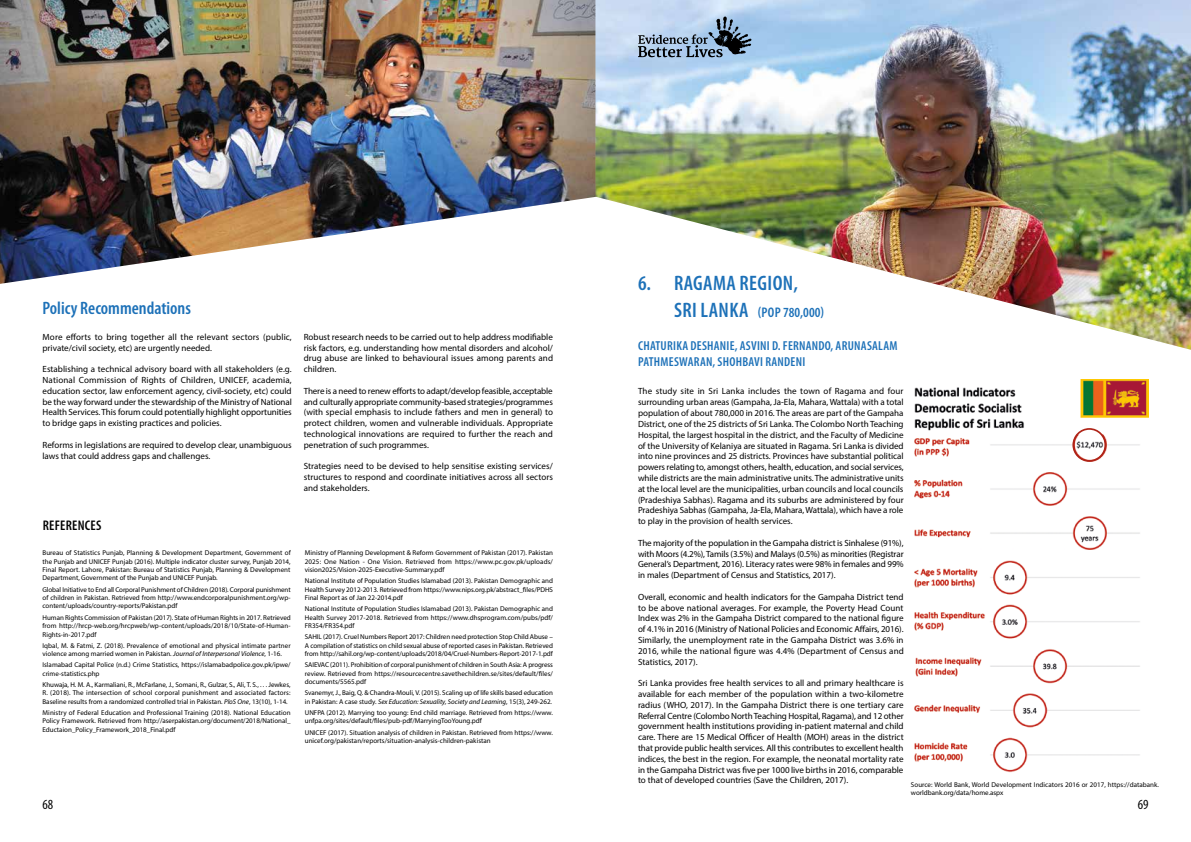
<style>
.page{position:relative;width:1191px;height:842px;background:#fff}
.page>*{position:absolute;margin:0;border:0;box-sizing:border-box;transform-origin:0 0}
.t1{font:600 condensed 21px "Myriad Pro";letter-spacing:.02em;color:#1d71b8}
.t2{font:600 condensed 18px "Myriad Pro";color:#1d71b8}
.t3{font:600 condensed 14px "Myriad Pro";color:#1d71b8}
.t4{font:600 condensed 14px "Myriad Pro";letter-spacing:.02em;color:#000}
.t5{font:condensed 14px "Myriad Pro";color:#000}
.t6{font:600 condensed 13px/16.8px "Myriad Pro";letter-spacing:.02em;color:#1d71b8}
.t7{font:9px/10.8px "Myriad Pro";color:#000;text-align:justify}
.t8{font:7px/8.4px "Myriad Pro";color:#000;text-align:justify}
.s1{font-style:italic}
.s2{font-size:21px}
</style>
<div class="page">
<img style="left:0;top:0;width:595px;height:284px">
<img style="left:914px;top:380px;width:234px;height:393px">
<img style="left:595px;top:0;width:596px;height:350px">
<svg style="left:638px;top:17px;width:113px;height:40px;background:#879cb4"></svg>
<div style="left:1072px;top:428px;width:34px;height:34px;border:2px solid #af2418;border-radius:50%"></div>
<h2 class="t2" style="left:43px;top:297px;width:150px">Policy Recommendations</h2>
<p class="t7" style="left:43px;top:331px;width:251px">More efforts to bring together all the relevant sectors (public, private/civil society, etc) are urgently needed.</p>
<p class="t7" style="left:43px;top:364px;width:251px">Establishing a technical advisory board with all stakeholders (e.g.<br>National Commission of Rights of Children, UNICEF, academia, education sector, law enforcement agency, civil-society, etc) could be the way forward under the stewardship of the Ministry of National Health Services. This forum could potentially highlight opportunities to bridge gaps in existing practices and policies.</p>
<p class="t7" style="left:43px;top:439px;width:251px">Reforms in legislations are required to develop clear, unambiguous laws that could address gaps and challenges.</p>
<h3 class="t4" style="left:43px;top:517px;width:60px">REFERENCES</h3>
<p class="t8" style="left:43px;top:549px;width:250px">Bureau of Statistics Punjab, Planning &amp; Development Department, Government of the Punjab and UNICEF Punjab (2016). Multiple indicator cluster survey, Punjab 2014, Final Report. Lahore, Pakistan: Bureau of Statistics Punjab, Planning &amp; Development Department, Government of the Punjab and UNICEF Punjab.</p>
<p class="t8" style="left:43px;top:585px;width:250px">Global Initiative to End all Corporal Punishment of Children (2018). Corporal punishment of children in Pakistan. Retrieved from http://www.endcorporalpunishment.org/wp&shy;content/uploads/country-reports/Pakistan.pdf</p>
<p class="t8" style="left:43px;top:613px;width:250px">Human Rights Commission of Pakistan (2017). State of Human Rights in 2017. Retrieved from http://hrcp-web.org/hrcpweb/wp-content/uploads/2018/10/State-of-Human-Rights-in-2017.pdf</p>
<p class="t8" style="left:43px;top:641px;width:250px">Iqbal, M. &amp; Fatmi, Z. (2018). Prevalence of emotional and physical intimate partner violence among married women in Pakistan. <span class="s1">Journal of Interpersonal Violence</span>, 1-16.</p>
<p class="t8" style="left:43px;top:661px;width:250px">Islamabad Capital Police (n.d.) Crime Statistics, https://islamabadpolice.gov.pk/ipwe/ crime-statistics.php</p>
<p class="t8" style="left:43px;top:680px;width:249px">Khuwaja, H. M. A., Karmaliani, R., McFarlane, J., Somani, R., Gulzar, S., Ali, T. S., . . . Jewkes, R. (2018). The intersection of school corporal punishment and associated factors:<br>Baseline results from a randomized controlled trial in Pakistan. <span class="s1">PloS One</span>, 13(10), 1-14.</p>
<p class="t8" style="left:43px;top:708px;width:250px">Ministry of Federal Education and Professional Training (2018). National Education Policy Framework. Retrieved from http://aserpakistan.org/document/2018/National_ Eductaion_Policy_Framework_2018_Final.pdf</p>
<p class="t7" style="left:304px;top:331px;width:251px">Robust research needs to be carried out to help address modifiable risk factors, e.g. understanding how mental disorders and alcohol/ drug abuse are linked to behavioural issues among parents and children.</p>
<p class="t7" style="left:304px;top:385px;width:251px">There is a need to renew efforts to adapt/develop feasible, acceptable and culturally appropriate community-based strategies/programmes (with special emphasis to include fathers and men in general) to protect children, women and vulnerable individuals. Appropriate technological innovations are required to further the reach and penetration of such programmes.</p>
<p class="t7" style="left:304px;top:461px;width:251px">Strategies need to be devised to help sensitise existing services/ structures to respond and coordinate initiatives across all sectors and stakeholders.</p>
<p class="t8" style="left:305px;top:549px;width:250px">Ministry of Planning Development &amp; Reform Government of Pakistan (2017). Pakistan 2025: One Nation - One Vision. Retrieved from https://www.pc.gov.pk/uploads/ vision2025/Vision-2025-Executive-Summary.pdf</p>
<p class="t8" style="left:305px;top:577px;width:250px">National Institute of Population Studies Islamabad (2013). Pakistan Demographic and Health Survey 2012-2013. Retrieved from https://www.nips.org.pk/abstract_files/PDHS Final Report as of Jan 22-2014.pdf</p>
<p class="t8" style="left:305px;top:605px;width:250px">National Institute of Population Studies Islamabad (2013). Pakistan Demographic and Health Survey 2017-2018. Retrieved from https://www.dhsprogram.com/pubs/pdf/ FR354/FR354.pdf</p>
<p class="t8" style="left:305px;top:633px;width:250px">SAHIL (2017). Cruel Numbers Report 2017: Children need protection Stop Child Abuse – A compilation of statistics on child sexual abuse of reported cases in Pakistan. Retrieved from http://sahil.org/wp-content/uploads/2018/04/Cruel-Numbers-Report-2017-1.pdf</p>
<p class="t8" style="left:305px;top:661px;width:250px">SAIEVAC (2011). Prohibition of corporal punishment of children in South Asia: A progress review. Retrieved from https://resourcecentre.savethechildren.se/sites/default/files/ documents/5565.pdf</p>
<p class="t8" style="left:305px;top:689px;width:249px">Svanemyr, J., Baig, Q. &amp; Chandra-Mouli, V. (2015). Scaling up of life skills based education in Pakistan: A case study. <span class="s1">Sex Education: Sexuality, Society and Learning</span>, 15(3), 249-262.</p>
<p class="t8" style="left:305px;top:708px;width:250px">UNFPA (2012). Marrying too young: End child marriage. Retrieved from https://www. unfpa.org/sites/default/files/pub-pdf/MarryingTooYoung.pdf</p>
<p class="t8" style="left:305px;top:728px;width:250px">UNICEF (2017). Situation analysis of children in Pakistan. Retrieved from https://www. unicef.org/pakistan/reports/situation-analysis-children-pakistan</p>
<h1 class="t1" style="left:638px;top:270px;width:161px">6. RAGAMA REGION,</h1>
<h3 class="t3" style="left:674px;top:304px;width:152px"><span class="s2">SRI LANKA</span> (POP 780,000)</h3>
<h3 class="t6" style="left:638px;top:337px;width:261px">CHATURIKA DESHANIE, ASVINI D. FERNANDO, ARUNASALAM<br>PATHMESWARAN, SHOHBAVI RANDENI</h3>
<p class="t7" style="left:638px;top:386px;width:267px">The study site in Sri Lanka includes the town of Ragama and four surrounding urban areas (Gampaha, Ja-Ela, Mahara, Wattala) with a total population of about 780,000 in 2016. The areas are part of the Gampaha District, one of the 25 districts of Sri Lanka. The Colombo North Teaching Hospital, the largest hospital in the district, and the Faculty of Medicine of the University of Kelaniya are situated in Ragama. Sri Lanka is divided into nine provinces and 25 districts. Provinces have substantial political powers relating to, amongst others, health, education, and social services, while districts are the main administrative units. The administrative units at the local level are the municipalities, urban councils and local councils (Pradeshiya Sabhas). Ragama and its suburbs are administered by four Pradeshiya Sabhas (Gampaha, Ja-Ela, Mahara, Wattala), which have a role to play in the provision of health services.</p>
<p class="t7" style="left:638px;top:537px;width:267px">The majority of the population in the Gampaha district is Sinhalese (91%), with Moors (4.2%), Tamils (3.5%) and Malays (0.5%) as minorities (Registrar General’s Department, 2016). Literacy rates were 98% in females and 99% in males (Department of Census and Statistics, 2017).</p>
<p class="t7" style="left:638px;top:591px;width:267px">Overall, economic and health indicators for the Gampaha District tend to be above national averages. For example, the Poverty Head Count Index was 2% in the Gampaha District compared to the national figure of 4.1% in 2016 (Ministry of National Policies and Economic Affairs, 2016).<br>Similarly, the unemployment rate in the Gampaha District was 3.6% in 2016, while the national figure was 4.4% (Department of Census and Statistics, 2017).</p>
<p class="t7" style="left:638px;top:677px;width:267px">Sri Lanka provides free health services to all and primary healthcare is available for each member of the population within a two-kilometre radius (WHO, 2017). In the Gampaha District there is one tertiary care Referral Centre (Colombo North Teaching Hospital, Ragama), and 12 other government health institutions providing in-patient maternal and child care. There are 15 Medical Officer of Health (MOH) areas in the district that provide public health services. All this contributes to excellent health indices, the best in the region. For example, the neonatal mortality rate in the Gampaha District was five per 1000 live births in 2016, comparable to that of developed countries (Save the Children, 2017).</p>
<p class="t8" style="left:911px;top:780px;width:250px">Source: World Bank, World Development Indicators 2016 or 2017, https://databank. worldbank.org/data/home.aspx</p>
<h3 class="t5" style="left:43px;top:796px;width:12px">68</h3>
<h3 class="t5" style="left:1137px;top:796px;width:12px">69</h3>
</div>
